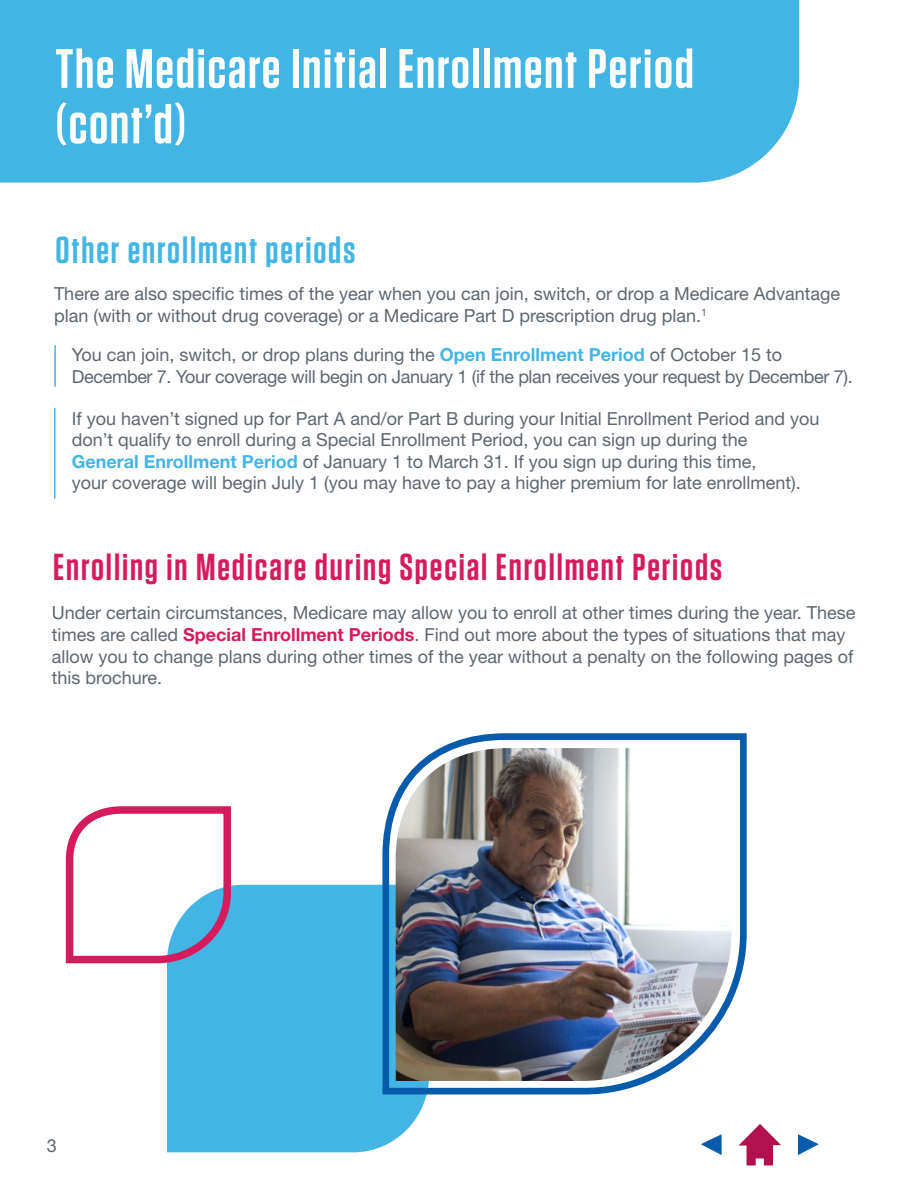
<style>
.page{position:relative;width:918px;height:1188px;background:#fff}
.page>*{position:absolute;margin:0;border:0;box-sizing:border-box;transform-origin:0 0}
.t1{font:600 55.5px/55.5px "Tungsten";letter-spacing:.03em;color:#fff}
.t2{font:600 37.5px "Tungsten";letter-spacing:.05em;color:#d51b5d}
.t3{font:600 37.5px "Tungsten";letter-spacing:.05em;color:#43b5e4}
.t4{font:18px/21.6px "Helvetica Neue LT Std";color:#5d6770}
.t5{font:18px/21.6px "Helvetica Neue LT Std";letter-spacing:-.02em;color:#5d6770}
.s1{font-weight:700;color:#43b5e4}
.s2{font-weight:700;color:#d51b5d}
</style>
<div class="page">
<hr style="left:54px;top:408px;width:2px;height:91px;background:#43b5e4">
<hr style="left:54px;top:345px;width:2px;height:42px;background:#43b5e4">
<div style="left:167px;top:885px;width:259px;height:267px;background:#43b5e4"></div>
<svg style="left:379px;top:733px;width:368px;height:365px"></svg>
<img style="left:396px;top:748px;width:335px;height:333px">
<svg style="left:65px;top:806px;width:170px;height:161px"></svg>
<div style="left:0;top:0;width:799px;height:183px;background:#43b5e4"></div>
<svg style="left:739px;top:1124px;width:42px;height:42px"></svg>
<svg style="left:701px;top:1134px;width:21px;height:21px"></svg>
<svg style="left:798px;top:1134px;width:21px;height:21px"></svg>
<h1 class="t1" style="left:56px;top:42px;width:640px">The Medicare Initial Enrollment Period (cont’d)</h1>
<h2 class="t3" style="left:56px;top:230px;width:302px">Other enrollment periods</h2>
<p class="t4" style="left:54px;top:283px;width:788px">There are also specific times of the year when you can join, switch, or drop a Medicare Advantage plan (with or without drug coverage) or a Medicare Part D prescription drug plan.<sup>1</sup></p>
<p class="t5" style="left:72px;top:344px;width:782px">You can join, switch, or drop plans during the <span class="s1">Open Enrollment Period</span> of October 15 to<br>December 7. Your coverage will begin on January 1 (if the plan receives your request by December 7).</p>
<p class="t4" style="left:72px;top:407px;width:749px">If you haven’t signed up for Part A and/or Part B during your Initial Enrollment Period and you don’t qualify to enroll during a Special Enrollment Period, you can sign up during the<br><span class="s1">General Enrollment Period</span> of January 1 to March 31. If you sign up during this time,<br>your coverage will begin July 1 (you may have to pay a higher premium for late enrollment).</p>
<h2 class="t2" style="left:53px;top:548px;width:671px">Enrolling in Medicare during Special Enrollment Periods</h2>
<p class="t4" style="left:52px;top:602px;width:805px">Under certain circumstances, Medicare may allow you to enroll at other times during the year. These times are called <span class="s2">Special Enrollment Periods</span>. Find out more about the types of situations that may allow you to change plans during other times of the year without a penalty on the following pages of this brochure.</p>
<p class="t4" style="left:47px;top:1135px;width:12px">3</p>
</div>
